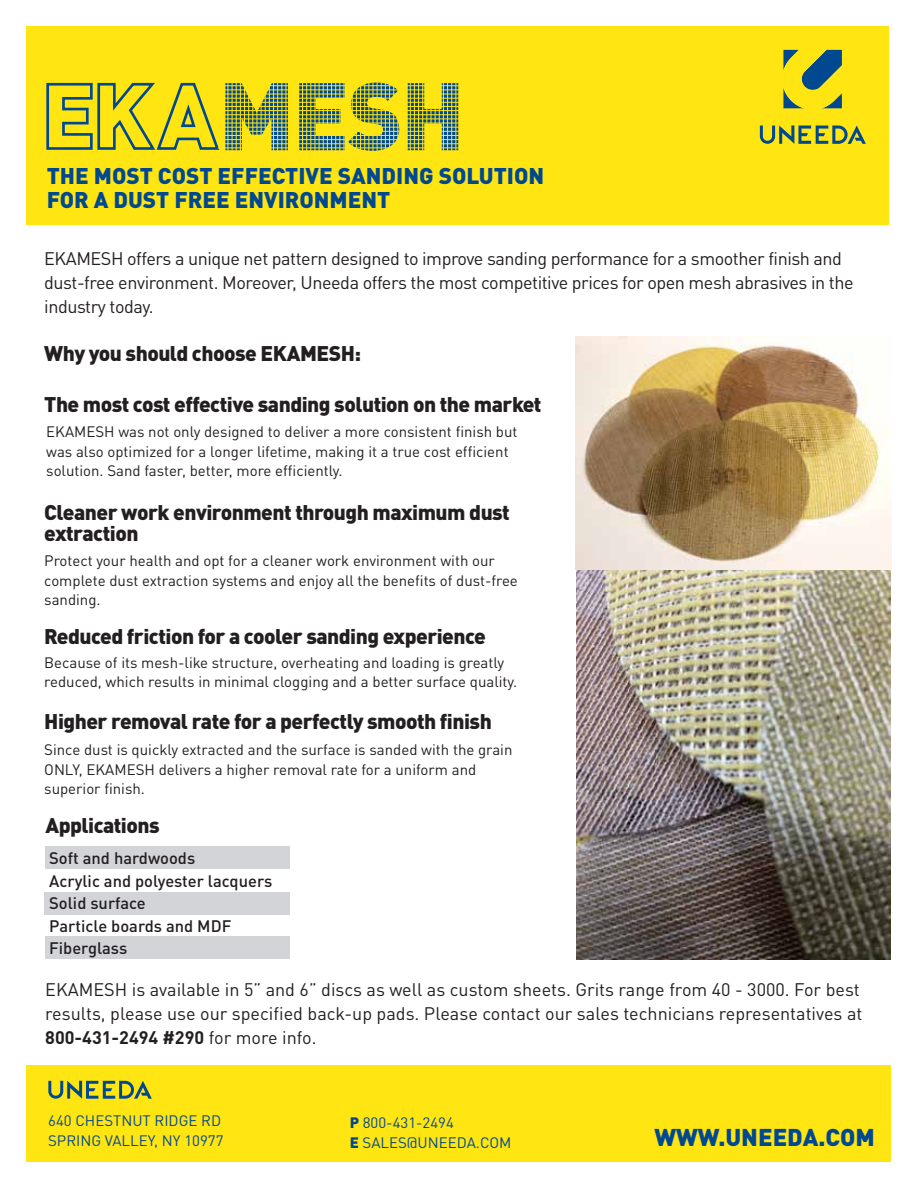
<style>
.page{position:relative;width:918px;height:1188px;background:#fff}
.page>*{position:absolute;margin:0;border:0;box-sizing:border-box;transform-origin:0 0}
.t1{font:900 94.35px "DINOT";color:#004990}
.t2{font:900 24px "DINOT";color:#004990}
.t3{font:900 22.5px/24px "DINOT";color:#004990}
.t4{font:900 21px/21px "DINOT";letter-spacing:-.025em;color:#231f20}
.t5{font:18px/24px "DINOT";color:#231f20}
.t6{font:18px/24px "DINOT";letter-spacing:-.025em;color:#231f20}
.t7{font:500 16.5px/22.5px "DINOT";color:#231f20}
.t8{font:15px/19.5px "DINOT";color:#231f20}
.t9{font:15px/19.5px "DINOT";color:#004990}
.s1{font-weight:700}
.s2{font-weight:900}
</style>
<div class="page">
<div style="left:45px;top:846px;width:244px;height:23px;background:#d3d4d7"></div>
<div style="left:45px;top:937px;width:244px;height:22px;background:#d3d4d7"></div>
<div style="left:45px;top:892px;width:245px;height:23px;background:#d3d4d7"></div>
<div style="left:26px;top:26px;width:863px;height:199px;background:#ffe512"></div>
<div style="left:26px;top:1065px;width:865px;height:97px;background:#ffe512"></div>
<svg style="left:760px;top:125px;width:106px;height:19px"></svg>
<svg style="left:783px;top:50px;width:59px;height:58px"></svg>
<svg style="left:48px;top:1081px;width:104px;height:18px"></svg>
<svg style="left:46px;top:82px;width:174px;height:68px"></svg>
<hr style="left:218px;top:147px;width:249px;height:1px;background:#ffe512">
<hr style="left:218px;top:143px;width:249px;height:1px;background:#ffe512">
<hr style="left:218px;top:139px;width:249px;height:1px;background:#ffe512">
<hr style="left:218px;top:135px;width:249px;height:1px;background:#ffe512">
<hr style="left:218px;top:131px;width:249px;height:1px;background:#ffe512">
<hr style="left:218px;top:127px;width:249px;height:1px;background:#ffe512">
<hr style="left:218px;top:123px;width:249px;height:1px;background:#ffe512">
<hr style="left:218px;top:118px;width:249px;height:1px;background:#ffe512">
<hr style="left:218px;top:114px;width:249px;height:1px;background:#ffe512">
<hr style="left:218px;top:110px;width:249px;height:1px;background:#ffe512">
<hr style="left:218px;top:106px;width:249px;height:1px;background:#ffe512">
<hr style="left:218px;top:102px;width:249px;height:1px;background:#ffe512">
<hr style="left:218px;top:98px;width:249px;height:1px;background:#ffe512">
<hr style="left:218px;top:94px;width:249px;height:1px;background:#ffe512">
<hr style="left:218px;top:89px;width:249px;height:1px;background:#ffe512">
<hr style="left:218px;top:85px;width:249px;height:1px;background:#ffe512">
<img style="left:577px;top:570px;width:314px;height:389px">
<img style="left:576px;top:336px;width:315px;height:234px">
<h1 class="t1" style="left:219px;top:53px;width:248px">MESH</h1>
<h3 class="t3" style="left:47px;top:163px;width:499px">THE MOST COST EFFECTIVE SANDING SOLUTION<br>FOR A DUST FREE ENVIRONMENT</h3>
<p class="t6" style="left:44px;top:246px;width:811px">EKAMESH offers a unique net pattern designed to improve sanding performance for a smoother finish and dust-free environment. Moreover, Uneeda offers the most competitive prices for open mesh abrasives in the industry today.</p>
<h3 class="t4" style="left:44px;top:342px;width:318px">Why you should choose EKAMESH:</h3>
<h3 class="t4" style="left:44px;top:393px;width:499px">The most cost effective sanding solution on the market</h3>
<p class="t8" style="left:46px;top:422px;width:473px">EKAMESH was not only designed to deliver a more consistent finish but was also optimized for a longer lifetime, making it a true cost efficient solution. Sand faster, better, more efficiently.</p>
<h3 class="t4" style="left:44px;top:502px;width:467px">Cleaner work environment through maximum dust extraction</h3>
<p class="t8" style="left:44px;top:551px;width:475px">Protect your health and opt for a cleaner work environment with our complete dust extraction systems and enjoy all the benefits of dust-free sanding.</p>
<h3 class="t4" style="left:44px;top:625px;width:443px">Reduced friction for a cooler sanding experience</h3>
<p class="t8" style="left:44px;top:653px;width:475px">Because of its mesh-like structure, overheating and loading is greatly reduced, which results in minimal clogging and a better surface quality.</p>
<h3 class="t4" style="left:44px;top:710px;width:449px">Higher removal rate for a perfectly smooth finish</h3>
<p class="t8" style="left:44px;top:740px;width:470px">Since dust is quickly extracted and the surface is sanded with the grain<br>ONLY, EKAMESH delivers a higher removal rate for a uniform and superior finish.</p>
<h3 class="t4" style="left:46px;top:814px;width:116px">Applications</h3>
<p class="t7" style="left:49px;top:846px;width:225px">Soft and hardwoods<br>Acrylic and polyester lacquers<br>Solid surface<br>Particle boards and MDF<br>Fiberglass</p>
<p class="t5" style="left:45px;top:977px;width:819px">EKAMESH is available in 5” and 6” discs as well as custom sheets. Grits range from 40 - 3000. For best results, please use our specified back-up pads. Please contact our sales technicians representatives at<br><span class="s1">800-431-2494 #290</span> for more info.</p>
<p class="t9" style="left:48px;top:1111px;width:177px">640 CHESTNUT RIDGE RD<br>SPRING VALLEY, NY 10977</p>
<p class="t9" style="left:350px;top:1113px;width:163px"><span class="s2">P</span> 800-431-2494<br><span class="s2">E</span> SALES@UNEEDA.COM</p>
<h2 class="t2" style="left:654px;top:1121px;width:222px">WWW.UNEEDA.COM</h2>
</div>
